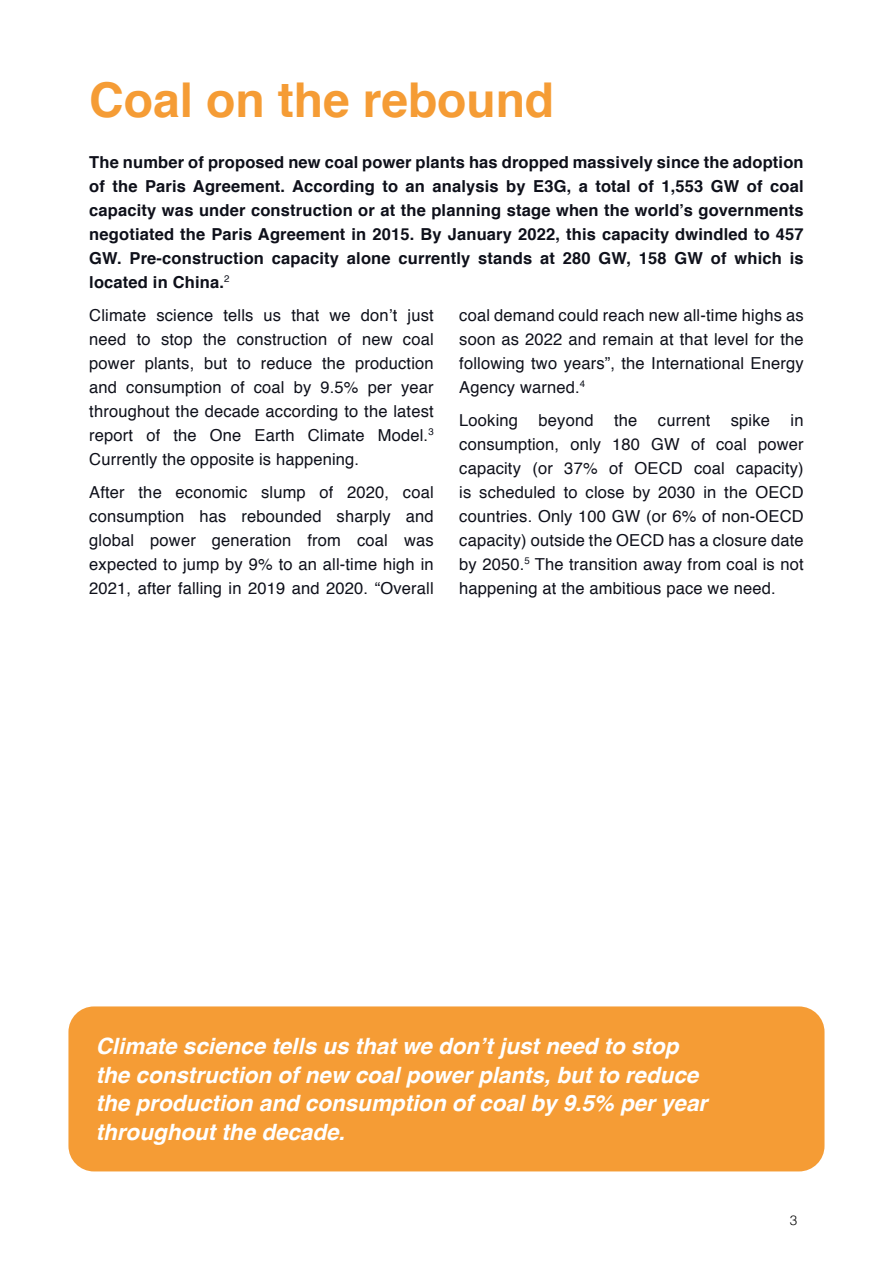
<style>
.page{position:relative;width:893px;height:1263px;background:#fff}
.page>*{position:absolute;margin:0;border:0;box-sizing:border-box;transform-origin:0 0}
.t1{font:700 48px "Helvetica";color:#f59c35}
.t2{font:italic 700 22.5px/28.5px "Helvetica";color:#fff}
.t3{font:16.5px/24px "Helvetica";letter-spacing:.01em;color:#0e101a;text-align:justify}
.t4{font:700 16.5px/24px "Helvetica";letter-spacing:.01em;color:#0e101a;text-align:justify}
.t5{font:300 13.5px "Helvetica";color:#000}
</style>
<div class="page">
<div style="left:68px;top:1006px;width:756px;height:165px;background:#f59c35;border-radius:26px"></div>
<h1 class="t1" style="left:89px;top:61px;width:466px">Coal on the rebound</h1>
<p class="t4" style="left:89px;top:150px;width:716px">The number of proposed new coal power plants has dropped massively since the adoption of the Paris Agreement. According to an analysis by E3G, a total of 1,553 GW of coal capacity was under construction or at the planning stage when the world’s governments negotiated the Paris Agreement in 2015. By January 2022, this capacity dwindled to 457<br>GW. Pre-construction capacity alone currently stands at 280 GW, 158 GW of which is located in China.<sup>2</sup></p>
<p class="t3" style="left:89px;top:303px;width:346px">Climate science tells us that we don’t just need to stop the construction of new coal power plants, but to reduce the production and consumption of coal by 9.5% per year throughout the decade according to the latest report of the One Earth Climate Model.<sup>3<br></sup>Currently the opposite is happening.</p>
<p class="t3" style="left:89px;top:481px;width:346px">After the economic slump of 2020, coal consumption has rebounded sharply and global power generation from coal was expected to jump by 9% to an all-time high in 2021, after falling in 2019 and 2020. “Overall</p>
<p class="t3" style="left:459px;top:304px;width:346px">coal demand could reach new all-time highs as soon as 2022 and remain at that level for the following two years”, the International Energy Agency warned.<sup>4</sup></p>
<p class="t3" style="left:459px;top:408px;width:346px">Looking beyond the current spike in consumption, only 180 GW of coal power capacity (or 37% of OECD coal capacity) is scheduled to close by 2030 in the OECD countries. Only 100 GW (or 6% of non-OECD capacity) outside the OECD has a closure date by 2050.<sup>5</sup> The transition away from coal is not happening at the ambitious pace we need.</p>
<h2 class="t2" style="left:96px;top:1032px;width:613px">Climate science tells us that we don’t just need to stop the construction of new coal power plants, but to reduce the production and consumption of coal by 9.5% per year throughout the decade.</h2>
<p class="t5" style="left:790px;top:1209px;width:9px">3</p>
</div>
